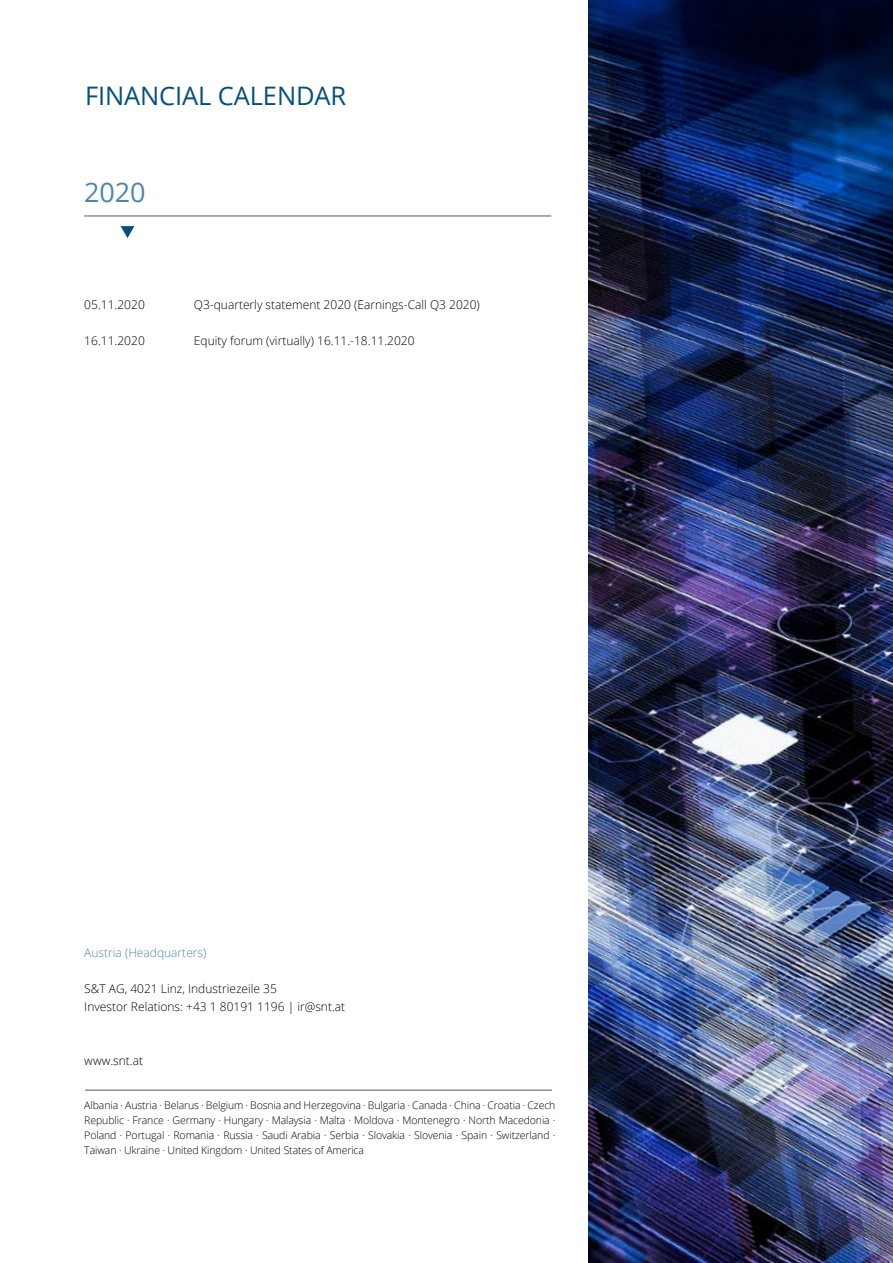
<style>
.page{position:relative;width:893px;height:1263px;background:#fff}
.page>*{position:absolute;margin:0;border:0;box-sizing:border-box;transform-origin:0 0}
.t1{font:27px "Open Sans";color:#4a86b5}
.t2{font:25.5px "Open Sans";letter-spacing:-.005em;color:#005083}
.t3{font:300 12px/18px "Open Sans";color:#000}
.t4{font:300 12px "Open Sans";color:#4a86b5}
.t5{font:300 10.5px/15px "Open Sans";letter-spacing:-.01em;color:#000;text-align:justify}
</style>
<div class="page">
<hr style="left:84px;top:216px;width:467px;height:1px;background:#58585a">
<svg style="left:121px;top:226px;width:13px;height:12px"></svg>
<img style="left:589px;top:0;width:304px;height:1263px">
<hr style="left:85px;top:1090px;width:467px;height:1px;background:#58585a">
<h2 class="t2" style="left:85px;top:78px;width:263px">FINANCIAL CALENDAR</h2>
<h1 class="t1" style="left:84px;top:174px;width:63px">2020</h1>
<p class="t3" style="left:84px;top:295px;width:62px">05.11.2020</p>
<p class="t3" style="left:84px;top:331px;width:62px">16.11.2020</p>
<p class="t3" style="left:194px;top:295px;width:287px">Q3-quarterly statement 2020 (Earnings-Call Q3 2020)</p>
<p class="t3" style="left:194px;top:331px;width:222px">Equity forum (virtually) 16.11.-18.11.2020</p>
<p class="t4" style="left:84px;top:945px;width:124px">Austria (Headquarters)</p>
<p class="t3" style="left:84px;top:979px;width:262px">S&amp;T AG, 4021 Linz, Industriezeile 35<br>Investor Relations: +43 1 80191 1196 | ir@snt.at</p>
<p class="t3" style="left:84px;top:1051px;width:60px">www.snt.at</p>
<p class="t5" style="left:84px;top:1098px;width:473px">Albania · Austria · Belarus · Belgium · Bosnia and Herzegovina · Bulgaria · Canada · China · Croatia · Czech Republic · France · Germany · Hungary · Malaysia · Malta · Moldova · Montenegro · North Macedonia · Poland · Portugal · Romania · Russia · Saudi Arabia · Serbia · Slovakia · Slovenia · Spain · Switzerland · Taiwan · Ukraine · United Kingdom · United States of America</p>
</div>
